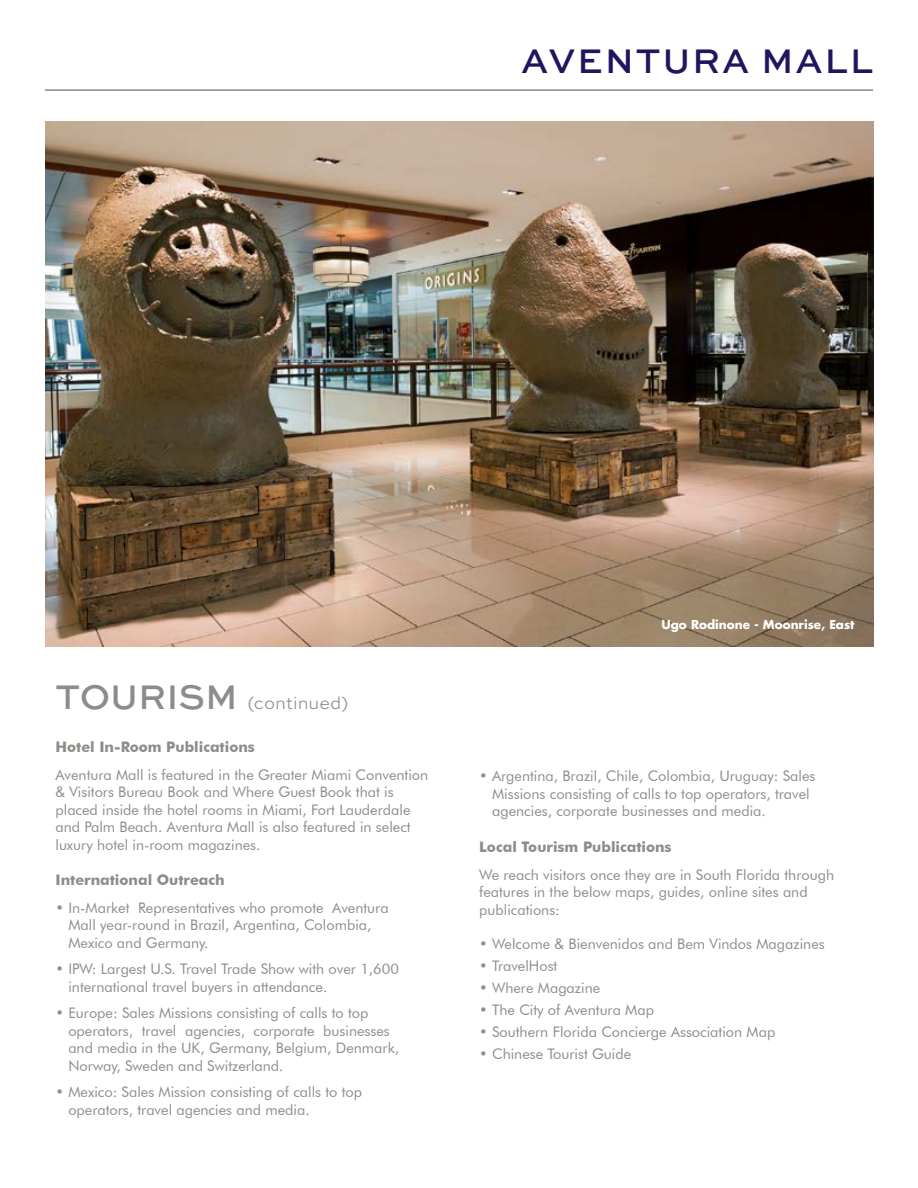
<style>
.page{position:relative;width:918px;height:1188px;background:#fff}
.page>*{position:absolute;margin:0;border:0;box-sizing:border-box;transform-origin:0 0}
.t1{font:500 36px "Sweet Sans Pro";letter-spacing:.05em;color:#23145f}
.t2{font:300 18px "Sweet Sans Pro";color:#8e8c8a}
.t3{font:14.55px/17.4px "Futura BT";color:#8f8c88}
.t4{font:700 14.55px "Futura BT";color:#8f8c88}
.t5{font:700 12px "Futura Std";color:#fff}
.s1{font-weight:500;font-size:36px}
</style>
<div class="page">
<img style="left:45px;top:122px;width:829px;height:524px">
<hr style="left:45px;top:90px;width:828px;height:1px;background:#4d494a">
<h1 class="t1" style="left:521px;top:34px;width:353px">AVENTURA MALL</h1>
<p class="t2" style="left:56px;top:690px;width:294px"><span class="s1">TOURISM</span> (continued)</p>
<p class="t4" style="left:56px;top:738px;width:201px">Hotel In-Room Publications</p>
<p class="t3" style="left:56px;top:766px;width:374px">Aventura Mall is featured in the Greater Miami Convention &amp; Visitors Bureau Book and Where Guest Book that is placed inside the hotel rooms in Miami, Fort Lauderdale and Palm Beach. Aventura Mall is also featured in select luxury hotel in-room magazines.</p>
<p class="t4" style="left:56px;top:871px;width:171px">International Outreach</p>
<p class="t3" style="left:68px;top:899px;width:322px;text-indent:-13px">• In-Market Representatives who promote Aventura<br>Mall year-round in Brazil, Argentina, Colombia,<br>Mexico and Germany.</p>
<p class="t3" style="left:68px;top:960px;width:332px;text-indent:-13px">• IPW: Largest U.S. Travel Trade Show with over 1,600 international travel buyers in attendance.</p>
<p class="t3" style="left:68px;top:1004px;width:332px;text-indent:-13px">• Europe: Sales Missions consisting of calls to top operators, travel agencies, corporate businesses and media in the UK, Germany, Belgium, Denmark, Norway, Sweden and Switzerland.</p>
<p class="t3" style="left:68px;top:1083px;width:295px;text-indent:-13px">• Mexico: Sales Mission consisting of calls to top operators, travel agencies and media.</p>
<p class="t5" style="left:662px;top:617px;width:195px">Ugo Rodinone - Moonrise, East</p>
<p class="t3" style="left:492px;top:767px;width:325px;text-indent:-13px">• Argentina, Brazil, Chile, Colombia, Uruguay: Sales<br>Missions consisting of calls to top operators, travel agencies, corporate businesses and media.</p>
<p class="t4" style="left:479px;top:838px;width:194px">Local Tourism Publications</p>
<p class="t3" style="left:479px;top:866px;width:356px">We reach visitors once they are in South Florida through features in the below maps, guides, online sites and publications:</p>
<p class="t3" style="left:479px;top:935px;width:347px">• Welcome &amp; Bienvenidos and Bem Vindos Magazines</p>
<p class="t3" style="left:479px;top:957px;width:80px">• TravelHost</p>
<p class="t3" style="left:479px;top:979px;width:123px">• Where Magazine</p>
<p class="t3" style="left:479px;top:1001px;width:176px">• The City of Aventura Map</p>
<p class="t3" style="left:479px;top:1023px;width:298px">• Southern Florida Concierge Association Map</p>
<p class="t3" style="left:479px;top:1045px;width:153px">• Chinese Tourist Guide</p>
</div>
